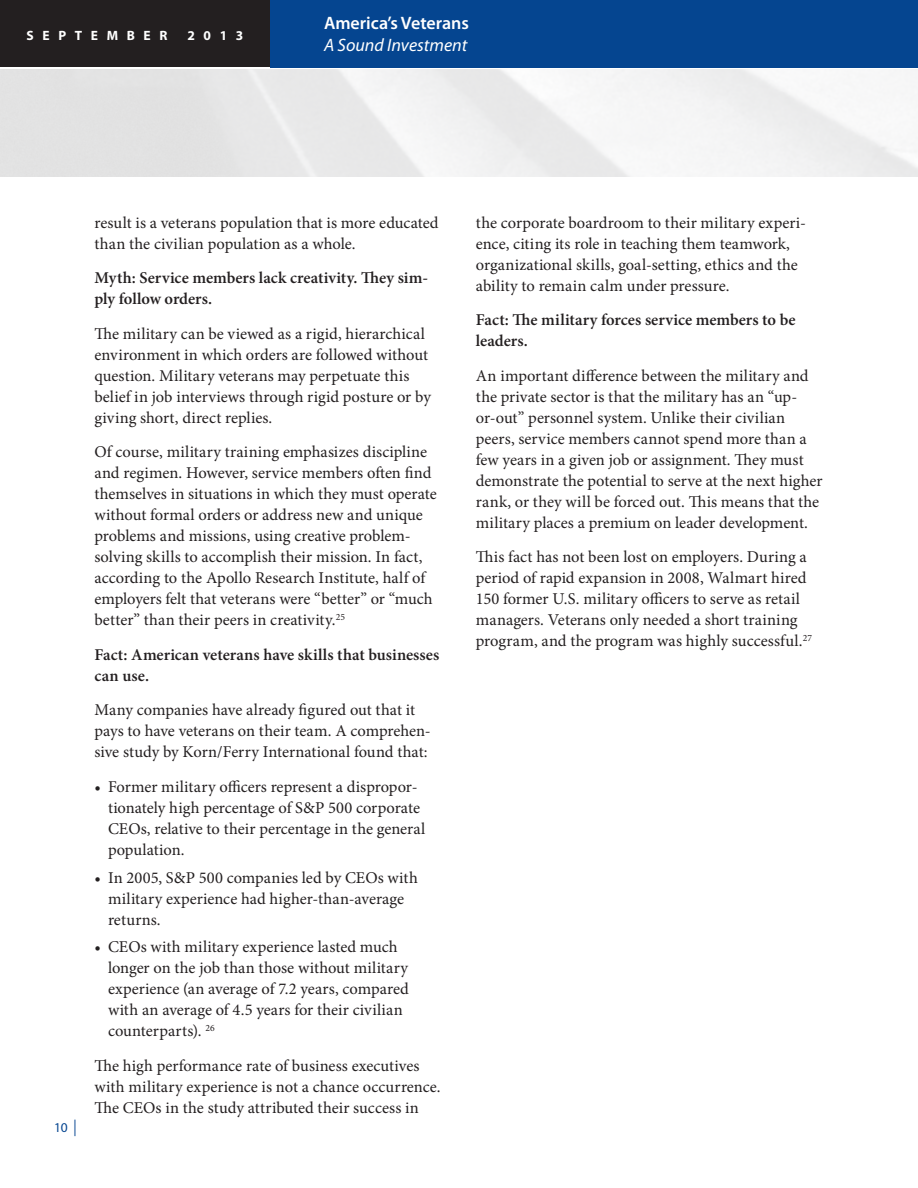
<style>
.page{position:relative;width:918px;height:1188px;background:#fff}
.page>*{position:absolute;margin:0;border:0;box-sizing:border-box;transform-origin:0 0}
.t1{font:600 18px "Myriad Pro";color:#fff}
.t2{font:italic 18px "Myriad Pro";color:#fff}
.Body_text{font:16.5px/21px "Minion Pro";letter-spacing:.005em;color:#231f20}
.Body_text-2{font:600 16.5px/21px "Minion Pro";letter-spacing:.005em;color:#231f20}
.Body_text-3{font:16.5px/21px "Minion Pro";letter-spacing:.025em;color:#231f20}
.t3{font:700 13.5px "Myriad Pro";letter-spacing:.64em;color:#fff}
.t4{font:13.5px "Myriad Pro";color:#054590}
.s1{font-size:16.5px}
</style>
<div class="page">
<div style="left:0;top:0;width:270px;height:68px;background:#231f20"></div>
<div style="left:270px;top:0;width:648px;height:68px;background:#054590"></div>
<p class="t3" style="left:27px;top:27px;width:142px">SEPTEMBER</p>
<p class="t3" style="left:187px;top:27px;width:57px">2013</p>
<p class="t1" style="left:324px;top:12px;width:147px">America’s Veterans</p>
<p class="t2" style="left:324px;top:34px;width:145px">A Sound Investment</p>
<p class="t4" style="left:54px;top:1119px;width:24px">10 <span class="s1">|</span></p>
<p class="Body_text-3" style="left:94px;top:212px;width:346px">result is a veterans population that is more educated than the civilian population as a whole.</p>
<p class="Body_text-2" style="left:94px;top:268px;width:335px">Myth: Service members lack creativity. They sim&shy;ply follow orders.</p>
<p class="Body_text" style="left:94px;top:323px;width:338px">The military can be viewed as a rigid, hierarchical environment in which orders are followed without question. Military veterans may perpetuate this belief in job interviews through rigid posture or by giving short, direct replies.</p>
<p class="Body_text" style="left:94px;top:442px;width:344px">Of course, military training emphasizes discipline and regimen. However, service members often find themselves in situations in which they must operate without formal orders or address new and unique problems and missions, using creative problem&shy;solving skills to accomplish their mission. In fact, according to the Apollo Research Institute, half of employers felt that veterans were “better” or “much better” than their peers in creativity.<sup>25</sup></p>
<p class="Body_text-2" style="left:94px;top:644px;width:346px">Fact: American veterans have skills that businesses can use.</p>
<p class="Body_text" style="left:94px;top:700px;width:338px">Many companies have already figured out that it pays to have veterans on their team. A comprehen&shy;sive study by Korn/Ferry International found that:</p>
<p class="Body_text" style="left:108px;top:776px;width:319px;text-indent:-14px">• Former military officers represent a dispropor&shy;tionately high percentage of S&amp;P 500 corporate CEOs, relative to their percentage in the general population.</p>
<p class="Body_text" style="left:108px;top:867px;width:311px;text-indent:-14px">• In 2005, S&amp;P 500 companies led by CEOs with military experience had higher-than-average returns.</p>
<p class="Body_text" style="left:108px;top:937px;width:303px;text-indent:-14px">• CEOs with military experience lasted much longer on the job than those without military experience (an average of 7.2 years, compared with an average of 4.5 years for their civilian counterparts). <sup>26</sup></p>
<p class="Body_text" style="left:94px;top:1055px;width:348px">The high performance rate of business executives with military experience is not a chance occurrence.<br>The CEOs in the study attributed their success in</p>
<p class="Body_text" style="left:476px;top:212px;width:332px">the corporate boardroom to their military experi&shy;ence, citing its role in teaching them teamwork, organizational skills, goal-setting, ethics and the ability to remain calm under pressure.</p>
<p class="Body_text-2" style="left:476px;top:310px;width:321px">Fact: The military forces service members to be leaders.</p>
<p class="Body_text" style="left:476px;top:365px;width:348px">An important difference between the military and the private sector is that the military has an “up&shy;or-out” personnel system. Unlike their civilian peers, service members cannot spend more than a few years in a given job or assignment. They must demonstrate the potential to serve at the next higher rank, or they will be forced out. This means that the military places a premium on leader development.</p>
<p class="Body_text" style="left:476px;top:547px;width:338px">This fact has not been lost on employers. During a period of rapid expansion in 2008, Walmart hired 150 former U.S. military officers to serve as retail managers. Veterans only needed a short training program, and the program was highly successful.<sup>27</sup></p>
</div>
